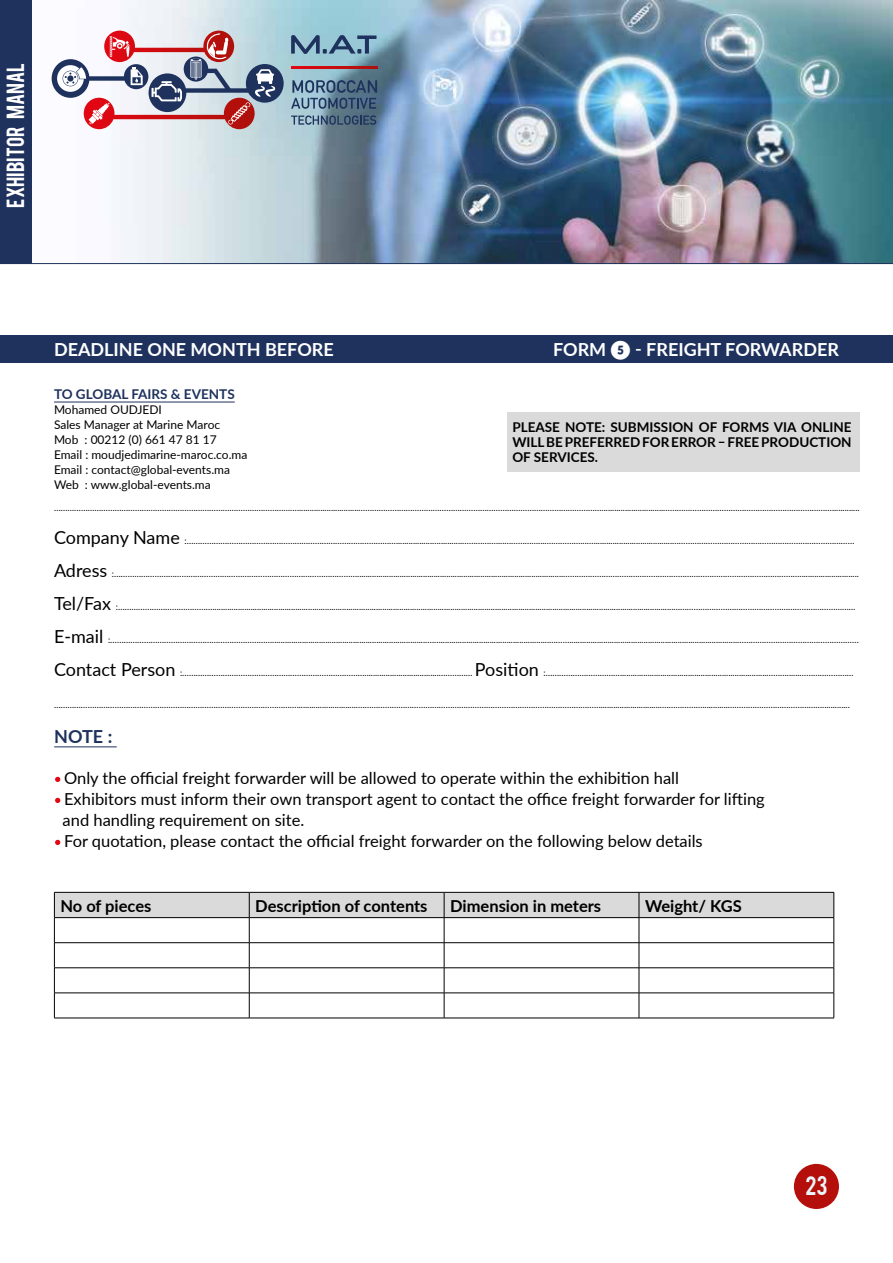
<style>
.page{position:relative;width:893px;height:1263px;background:#fff}
.page>*{position:absolute;margin:0;border:0;box-sizing:border-box;transform-origin:0 0}
.t1{font:21px "Bebas";color:#e8f5f9}
.t2{font:19.5px "Bebas";color:#fff}
.t3{font:700 18px "Lato";color:#fff}
.t4{font:700 18px "Lato";color:#1e325d}
.t5{font:16.5px/21px "Lato";color:#000}
.t6{font:700 16.5px "Lato";color:#000}
.t7{font:700 13.5px/15px "Lato";color:#000;text-align:justify}
.t8{font:700 13.5px "Lato";color:#1e325d}
.t9{font:12px/15px "Lato";color:#000}
.t10{font:9px "Lato";color:#000}
.s1{font-size:18px}
</style>
<div class="page">
<img style="left:31px;top:0;width:862px;height:263px">
<div style="left:0;top:0;width:31px;height:264px;background:#1e325d"></div>
<hr style="left:0;top:263px;width:893px;height:1px;background:#1e325d">
<svg style="left:52px;top:31px;width:232px;height:98px"></svg>
<svg style="left:291px;top:80px;width:86px;height:29px;background:#5b7891"></svg>
<svg style="left:291px;top:115px;width:85px;height:10px"></svg>
<svg style="left:291px;top:35px;width:85px;height:19px;background:#6a8ea8"></svg>
<svg style="left:291px;top:66px;width:86px;height:2px"></svg>
<div style="left:794px;top:1164px;width:45px;height:45px;background:#b50f0c;border-radius:50%"></div>
<div style="left:0;top:335px;width:893px;height:27px;background:#1e325d"></div>
<div style="left:507px;top:413px;width:352px;height:59px;background:#dadada"></div>
<hr style="left:54px;top:746px;width:63px;height:1px;background:#1e325d">
<svg style="left:54px;top:892px;width:781px;height:126px"></svg>
<hr style="left:54px;top:1018px;width:195px;height:1px;background:#000">
<hr style="left:249px;top:1018px;width:195px;height:1px;background:#000">
<hr style="left:444px;top:1018px;width:195px;height:1px;background:#000">
<hr style="left:639px;top:1018px;width:195px;height:1px;background:#000">
<hr style="left:54px;top:402px;width:181px;height:1px;background:#1e325d">
<h2 class="t2" style="left:1px;top:208px;width:146px;rotate:-90deg">EXHIBITOR MANAL</h2>
<h3 class="t3" style="left:54px;top:336px;width:281px">DEADLINE ONE MONTH BEFORE</h3>
<h3 class="t3" style="left:553px;top:336px;width:287px">FORM ❺ - FREIGHT FORWARDER</h3>
<h3 class="t8" style="left:54px;top:384px;width:182px">TO GLOBAL FAIRS &amp; EVENTS</h3>
<h3 class="t9" style="left:54px;top:401px;width:195px">Mohamed OUDJEDI<br>Sales Manager at Marine Maroc<br>Mob : 00212 (0) 661 47 81 17<br>Email : moudjedimarine-maroc.co.ma<br>Email : contact@global-events.ma<br>Web : www.global-events.ma</h3>
<h3 class="t7" style="left:512px;top:419px;width:341px">PLEASE NOTE: SUBMISSION OF FORMS VIA ONLINE WILL BE PREFERRED FOR ERROR – FREE PRODUCTION OF SERVICES.</h3>
<p class="t10" style="left:54px;top:501px;width:807px">……………………………………………………………………………………………….............................……………………………………………………………………………………………….............................………………………………………………………………….............</p>
<p class="t10" style="left:54px;top:534px;width:802px"><span class="s1">Company Name</span> :………………………………………………………………………………….................…...........……………....……………....……………....…....................................………………………………………………………………………</p>
<p class="t10" style="left:54px;top:567px;width:806px"><span class="s1">Adress</span> :……………………………………………………………………………………………….................................................................................................……………………………………………………………………………………………............................</p>
<p class="t10" style="left:54px;top:600px;width:803px"><span class="s1">Tel/Fax</span> :…………………………………….........................................................................................................................................................................................................................………………………………………………………………………</p>
<p class="t10" style="left:54px;top:633px;width:806px"><span class="s1">E-mail</span> :……………………………………………………………….........................................................................……...................................................………...............................................................................………………………………………………</p>
<p class="t10" style="left:54px;top:666px;width:801px"><span class="s1">Contact Person</span> :………………………………………………………………………...................................…………… <span class="s1">Position</span> :…………………………….....................................................................………......……………………</p>
<p class="t10" style="left:54px;top:698px;width:797px">……………………………………………………………………………………………….............................……………………………………………………………………………………………….............................………………............…………………………………….............</p>
<h3 class="t4" style="left:54px;top:723px;width:60px">NOTE :</h3>
<p class="t5" style="left:63px;top:766px;width:704px">Only the official freight forwarder will be allowed to operate within the exhibition hall<br>Exhibitors must inform their own transport agent to contact the office freight forwarder for lifting and handling requirement on site.<br>For quotation, please contact the official freight forwarder on the following below details</p>
<h3 class="t6" style="left:60px;top:893px;width:93px">No of pieces</h3>
<h3 class="t6" style="left:255px;top:893px;width:174px">Description of contents</h3>
<h3 class="t6" style="left:450px;top:893px;width:153px">Dimension in meters</h3>
<h3 class="t6" style="left:645px;top:893px;width:98px">Weight/ KGS</h3>
<h1 class="t1" style="left:805px;top:1170px;width:24px">23</h1>
</div>
